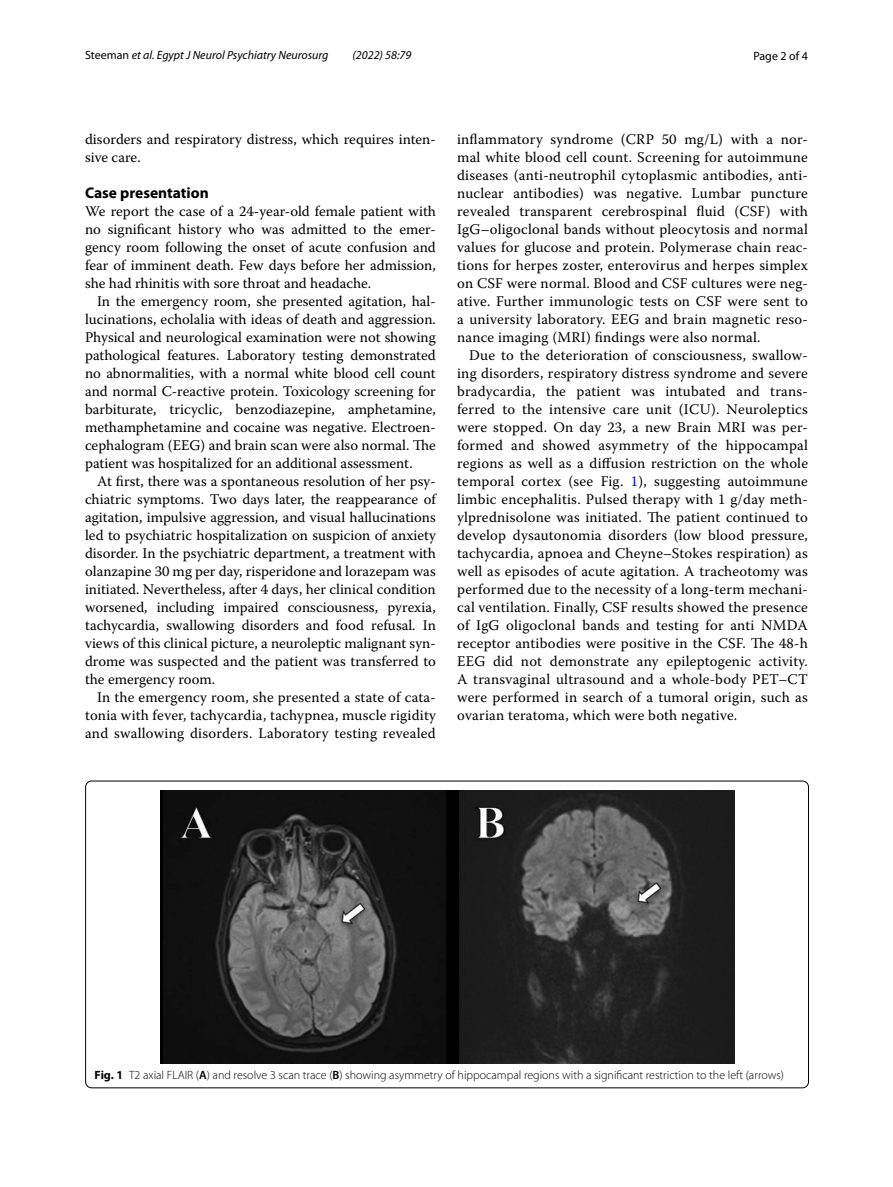
<style>
.page{position:relative;width:893px;height:1187px;background:#fff}
.page>*{position:absolute;margin:0;border:0;box-sizing:border-box;transform-origin:0 0}
.t1{font:700 15.45px "Myriad Pro";color:#000}
.t2{font:14.7px/18px "Warnock Pro";letter-spacing:.005em;color:#000;text-align:justify}
.t3{font:300 12px "Myriad Pro";color:#000}
.t4{font:italic 12px "Myriad Pro";color:#000}
.t5{font:12px "Myriad Pro";color:#000}
.s1{font-style:normal}
.s2{color:#00f}
.s3{font-weight:700}
.s4{font-weight:600}
</style>
<div class="page">
<img style="left:160px;top:790px;width:574px;height:273px">
<p class="t4" style="left:85px;top:48px;width:245px"><span class="s1">Steeman</span> et al. Egypt J Neurol Psychiatry Neurosurg</p>
<p class="t4" style="left:353px;top:48px;width:60px">(2022) 58:79</p>
<p class="t5" style="left:753px;top:48px;width:56px">Page 2 of 4</p>
<p class="t2" style="left:85px;top:130px;width:352px">disorders and respiratory distress, which requires inten&shy;sive care.</p>
<p class="t1" style="left:85px;top:182px;width:125px">Case presentation</p>
<p class="t2" style="left:85px;top:202px;width:352px">We report the case of a 24-year-old female patient with no significant history who was admitted to the emer&shy;gency room following the onset of acute confusion and fear of imminent death. Few days before her admission, she had rhinitis with sore throat and headache.</p>
<p class="t2" style="left:85px;top:292px;width:352px;text-indent:12px">In the emergency room, she presented agitation, hal&shy;lucinations, echolalia with ideas of death and aggression.<br>Physical and neurological examination were not showing pathological features. Laboratory testing demonstrated no abnormalities, with a normal white blood cell count and normal C-reactive protein. Toxicology screening for barbiturate, tricyclic, benzodiazepine, amphetamine, methamphetamine and cocaine was negative. Electroen&shy;cephalogram (EEG) and brain scan were also normal. The patient was hospitalized for an additional assessment.</p>
<p class="t2" style="left:85px;top:472px;width:352px;text-indent:12px">At first, there was a spontaneous resolution of her psy&shy;chiatric symptoms. Two days later, the reappearance of agitation, impulsive aggression, and visual hallucinations led to psychiatric hospitalization on suspicion of anxiety disorder. In the psychiatric department, a treatment with olanzapine 30 mg per day, risperidone and lorazepam was initiated. Nevertheless, after 4 days, her clinical condition worsened, including impaired consciousness, pyrexia, tachycardia, swallowing disorders and food refusal. In views of this clinical picture, a neuroleptic malignant syn&shy;drome was suspected and the patient was transferred to the emergency room.</p>
<p class="t2" style="left:85px;top:688px;width:352px;text-indent:12px">In the emergency room, she presented a state of cata&shy;tonia with fever, tachycardia, tachypnea, muscle rigidity and swallowing disorders. Laboratory testing revealed</p>
<p class="t2" style="left:457px;top:130px;width:352px">inflammatory syndrome (CRP 50 mg/L) with a nor&shy;mal white blood cell count. Screening for autoimmune diseases (anti-neutrophil cytoplasmic antibodies, anti&shy;nuclear antibodies) was negative. Lumbar puncture revealed transparent cerebrospinal fluid (CSF) with IgG–oligoclonal bands without pleocytosis and normal values for glucose and protein. Polymerase chain reac&shy;tions for herpes zoster, enterovirus and herpes simplex on CSF were normal. Blood and CSF cultures were neg&shy;ative. Further immunologic tests on CSF were sent to a university laboratory. EEG and brain magnetic reso&shy;nance imaging (MRI) findings were also normal.</p>
<p class="t2" style="left:457px;top:346px;width:352px;text-indent:12px">Due to the deterioration of consciousness, swallow&shy;ing disorders, respiratory distress syndrome and severe bradycardia, the patient was intubated and trans&shy;ferred to the intensive care unit (ICU). Neuroleptics were stopped. On day 23, a new Brain MRI was per&shy;formed and showed asymmetry of the hippocampal regions as well as a diffusion restriction on the whole temporal cortex (see Fig. <span class="s2">1</span>), suggesting autoimmune limbic encephalitis. Pulsed therapy with 1 g/day meth&shy;ylprednisolone was initiated. The patient continued to develop dysautonomia disorders (low blood pressure, tachycardia, apnoea and Cheyne–Stokes respiration) as well as episodes of acute agitation. A tracheotomy was performed due to the necessity of a long-term mechani&shy;cal ventilation. Finally, CSF results showed the presence of IgG oligoclonal bands and testing for anti NMDA receptor antibodies were positive in the CSF. The 48-h EEG did not demonstrate any epileptogenic activity.<br>A transvaginal ultrasound and a whole-body PET–CT were performed in search of a tumoral origin, such as ovarian teratoma, which were both negative.</p>
<p class="t3" style="left:95px;top:1067px;width:691px"><span class="s3">Fig. 1</span> T2 axial FLAIR (<span class="s4">A</span>) and resolve 3 scan trace (<span class="s4">B</span>) showing asymmetry of hippocampal regions with a significant restriction to the left (arrows)</p>
</div>
